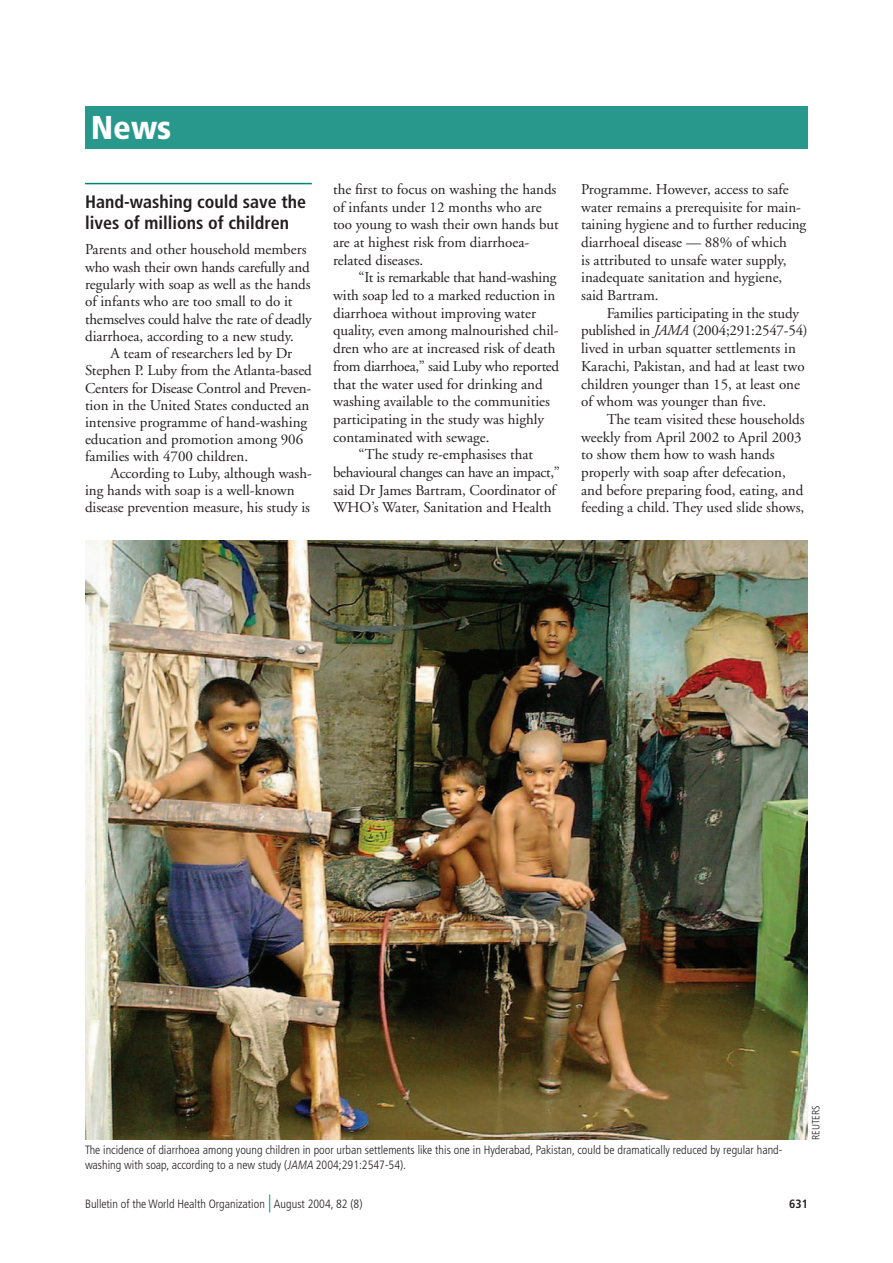
<style>
.page{position:relative;width:893px;height:1263px;background:#fff}
.page>*{position:absolute;margin:0;border:0;box-sizing:border-box;transform-origin:0 0}
.t1{font:900 condensed 33px "Frutiger";color:#fff}
.t2{font:700 condensed 18px/21px "Frutiger";color:#231f20}
.t3{font:15px/17.7px "Adobe Garamond";color:#231f20}
.t4{font:15px "Adobe Garamond";letter-spacing:-.02em;color:#231f20}
.t5{font:15px "Adobe Garamond";letter-spacing:-.025em;color:#231f20}
.t6{font:300 condensed 12px/15px "Frutiger";color:#231f20}
.t7{font:700 condensed 12px "Frutiger";color:#231f20}
.t8{font:300 condensed 10.5px "Frutiger";color:#231f20}
.s1{font-style:italic}
.s2{font-size:18px;color:#008575}
</style>
<div class="page">
<div style="left:85px;top:106px;width:723px;height:43px;background:#27988b"></div>
<hr style="left:85px;top:183px;width:227px;height:1px;background:#008575">
<img style="left:85px;top:540px;width:722px;height:599px">
<h1 class="t1" style="left:91px;top:108px;width:82px">News</h1>
<p class="t2" style="left:85px;top:191px;width:223px">Hand-washing could save the lives of millions of children</p>
<p class="t3" style="left:85px;top:241px;width:228px;line-height:17.2px">Parents and other household members who wash their own hands carefully and regularly with soap as well as the hands of infants who are too small to do it themselves could halve the rate of deadly diarrhoea, according to a new study.</p>
<p class="t3" style="left:85px;top:345px;width:228px;line-height:17.2px;text-indent:26px">A team of researchers led by Dr Stephen P. Luby from the Atlanta-based Centers for Disease Control and Preven&shy;tion in the United States conducted an intensive programme of hand-washing education and promotion among 906 families with 4700 children.</p>
<p class="t3" style="left:85px;top:465px;width:228px;line-height:17.1px;text-indent:26px">According to Luby, although wash&shy;ing hands with soap is a well-known disease prevention measure, his study is</p>
<p class="t3" style="left:333px;top:181px;width:227px">the first to focus on washing the hands of infants under 12 months who are too young to wash their own hands but are at highest risk from diarrhoea&shy;related diseases.</p>
<p class="t4" style="left:359px;top:270px;width:199px">“It is remarkable that hand-washing</p>
<p class="t3" style="left:333px;top:287px;width:224px">with soap led to a marked reduction in</p>
<p class="t3" style="left:333px;top:304px;width:205px">diarrhoea without improving water</p>
<p class="t3" style="left:333px;top:322px;width:227px">quality, even among malnourished chil-</p>
<p class="t3" style="left:333px;top:340px;width:224px">dren who are at increased risk of death</p>
<p class="t4" style="left:333px;top:358px;width:228px">from diarrhoea,” said Luby who reported</p>
<p class="t3" style="left:333px;top:375px;width:211px">that the water used for drinking and</p>
<p class="t3" style="left:333px;top:393px;width:218px">washing available to the communities</p>
<p class="t3" style="left:333px;top:411px;width:212px">participating in the study was highly</p>
<p class="t3" style="left:333px;top:428px;width:158px">contaminated with sewage.</p>
<p class="t3" style="left:359px;top:446px;width:176px">“The study re-emphasises that</p>
<p class="t5" style="left:333px;top:464px;width:228px">behavioural changes can have an impact,”</p>
<p class="t3" style="left:333px;top:481px;width:224px">said Dr James Bartram, Coordinator of</p>
<p class="t3" style="left:333px;top:499px;width:220px">WHO’s Water, Sanitation and Health</p>
<p class="t3" style="left:581px;top:181px;width:227px">Programme. However, access to safe water remains a prerequisite for main&shy;taining hygiene and to further reducing diarrhoeal disease — 88% of which<br>is attributed to unsafe water supply, inadequate sanitation and hygiene, said Bartram.</p>
<p class="t3" style="left:581px;top:304px;width:228px;text-indent:26px">Families participating in the study published in <span class="s1">JAMA</span> (2004;291:2547-54) lived in urban squatter settlements in Karachi, Pakistan, and had at least two children younger than 15, at least one of whom was younger than five.</p>
<p class="t3" style="left:581px;top:411px;width:225px;text-indent:26px">The team visited these households weekly from April 2002 to April 2003 to show them how to wash hands properly with soap after defecation, and before preparing food, eating, and feeding a child. They used slide shows,</p>
<p class="t8" style="left:810px;top:1140px;width:36px;rotate:-90deg">REUTERS</p>
<p class="t6" style="left:85px;top:1143px;width:699px">The incidence of diarrhoea among young children in poor urban settlements like this one in Hyderabad, Pakistan, could be dramatically reduced by regular hand&shy;washing with soap, according to a new study (<span class="s1">JAMA</span> 2004;291:2547-54).</p>
<p class="t6" style="left:85px;top:1197px;width:279px">Bulletin of the World Health Organization <span class="s2">|</span> August 2004, 82 (8)</p>
<p class="t7" style="left:789px;top:1197px;width:20px">631</p>
</div>
